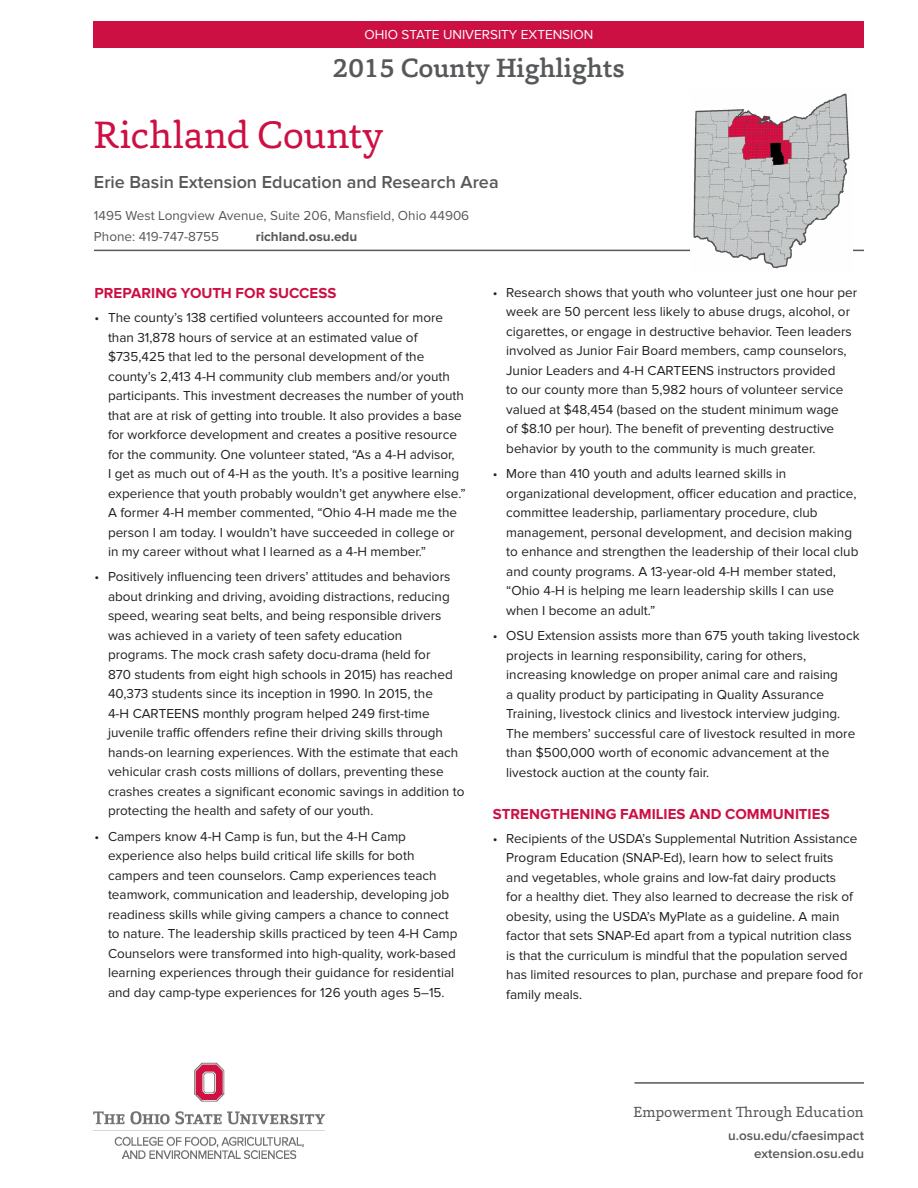
<style>
.page{position:relative;width:918px;height:1188px;background:#fff}
.page>*{position:absolute;margin:0;border:0;box-sizing:border-box;transform-origin:0 0}
.County_name{font:39px "Capita";letter-spacing:-.005em;color:#cd1044}
.t1{font:500 27px "Capita";color:#57585a}
.EERA_name{font:600 18px "Proxima Nova";color:#57585a}
.Section_heads{font:700 15px "Proxima Nova";letter-spacing:.005em;color:#cd1044}
.t2{font:15px "Capita";color:#57585a}
.t3{font:13.5px/19.5px "Proxima Nova";color:#231f20}
.Address_name{font:13.5px "Proxima Nova";color:#57585a}
.t4{font:600 13.5px/18px "Proxima Nova";color:#57585a;text-align:right}
.t5{font:13.5px "Proxima Nova";color:#fff}
.Address_name-2{font:700 13.5px "Proxima Nova";color:#57585a}
</style>
<div class="page">
<div style="left:94px;top:21px;width:770px;height:27px;background:#cd1044"></div>
<hr style="left:94px;top:250px;width:770px;height:1px;background:#57585a">
<img style="left:94px;top:1062px;width:231px;height:96px">
<hr style="left:634px;top:1082px;width:230px;height:2px;background:#57585a">
<img style="left:690px;top:93px;width:162px;height:176px">
<p class="t5" style="left:365px;top:27px;width:230px">OHIO STATE UNIVERSITY EXTENSION</p>
<h2 class="t1" style="left:333px;top:50px;width:294px">2015 County Highlights</h2>
<p class="County_name" style="left:94px;top:109px;width:291px">Richland County</p>
<p class="EERA_name" style="left:94px;top:172px;width:406px">Erie Basin Extension Education and Research Area</p>
<p class="Address_name" style="left:94px;top:207px;width:377px">1495 West Longview Avenue, Suite 206, Mansfield, Ohio 44906</p>
<p class="Address_name" style="left:94px;top:228px;width:127px">Phone: 419-747-8755</p>
<p class="Address_name-2" style="left:256px;top:228px;width:103px">richland.osu.edu</p>
<p class="Section_heads" style="left:94px;top:284px;width:244px">PREPARING YOUTH FOR SUCCESS</p>
<p class="t3" style="left:108px;top:308px;width:359px;text-indent:-14px">• The county’s 138 certified volunteers accounted for more than 31,878 hours of service at an estimated value of $735,425 that led to the personal development of the county’s 2,413 4-H community club members and/or youth participants. This investment decreases the number of youth that are at risk of getting into trouble. It also provides a base for workforce development and creates a positive resource for the community. One volunteer stated, “As a 4-H advisor,<br>I get as much out of 4-H as the youth. It’s a positive learning experience that youth probably wouldn’t get anywhere else.” A former 4-H member commented, “Ohio 4-H made me the person I am today. I wouldn’t have succeeded in college or in my career without what I learned as a 4-H member.”</p>
<p class="t3" style="left:108px;top:567px;width:358px;text-indent:-14px">• Positively influencing teen drivers’ attitudes and behaviors about drinking and driving, avoiding distractions, reducing speed, wearing seat belts, and being responsible drivers was achieved in a variety of teen safety education programs. The mock crash safety docu-drama (held for<br>870 students from eight high schools in 2015) has reached 40,373 students since its inception in 1990. In 2015, the<br>4-H CARTEENS monthly program helped 249 first-time juvenile traffic offenders refine their driving skills through hands-on learning experiences. With the estimate that each vehicular crash costs millions of dollars, preventing these crashes creates a significant economic savings in addition to protecting the health and safety of our youth.</p>
<p class="t3" style="left:108px;top:827px;width:351px;text-indent:-14px">• Campers know 4-H Camp is fun, but the 4-H Camp experience also helps build critical life skills for both campers and teen counselors. Camp experiences teach teamwork, communication and leadership, developing job readiness skills while giving campers a chance to connect to nature. The leadership skills practiced by teen 4-H Camp Counselors were transformed into high-quality, work-based learning experiences through their guidance for residential and day camp-type experiences for 126 youth ages 5–15.</p>
<p class="t3" style="left:506px;top:283px;width:352px;text-indent:-14px">• Research shows that youth who volunteer just one hour per week are 50 percent less likely to abuse drugs, alcohol, or cigarettes, or engage in destructive behavior. Teen leaders involved as Junior Fair Board members, camp counselors, Junior Leaders and 4-H CARTEENS instructors provided<br>to our county more than 5,982 hours of volunteer service valued at $48,454 (based on the student minimum wage<br>of $8.10 per hour). The benefit of preventing destructive behavior by youth to the community is much greater.</p>
<p class="t3" style="left:506px;top:464px;width:354px;text-indent:-14px">• More than 410 youth and adults learned skills in organizational development, officer education and practice, committee leadership, parliamentary procedure, club management, personal development, and decision making to enhance and strengthen the leadership of their local club and county programs. A 13-year-old 4-H member stated, “Ohio 4-H is helping me learn leadership skills I can use when I become an adult.”</p>
<p class="t3" style="left:506px;top:626px;width:355px;text-indent:-14px">• OSU Extension assists more than 675 youth taking livestock projects in learning responsibility, caring for others, increasing knowledge on proper animal care and raising<br>a quality product by participating in Quality Assurance Training, livestock clinics and livestock interview judging.<br>The members’ successful care of livestock resulted in more than $500,000 worth of economic advancement at the livestock auction at the county fair.</p>
<p class="Section_heads" style="left:493px;top:805px;width:338px">STRENGTHENING FAMILIES AND COMMUNITIES</p>
<p class="t3" style="left:506px;top:829px;width:358px;text-indent:-14px">• Recipients of the USDA’s Supplemental Nutrition Assistance Program Education (SNAP-Ed), learn how to select fruits<br>and vegetables, whole grains and low-fat dairy products<br>for a healthy diet. They also learned to decrease the risk of obesity, using the USDA’s MyPlate as a guideline. A main factor that sets SNAP-Ed apart from a typical nutrition class is that the curriculum is mindful that the population served has limited resources to plan, purchase and prepare food for family meals.</p>
<p class="t2" style="left:634px;top:1102px;width:232px">Empowerment Through Education</p>
<p class="t4" style="left:728px;top:1127px;width:137px">u.osu.edu/cfaesimpact extension.osu.edu</p>
</div>
